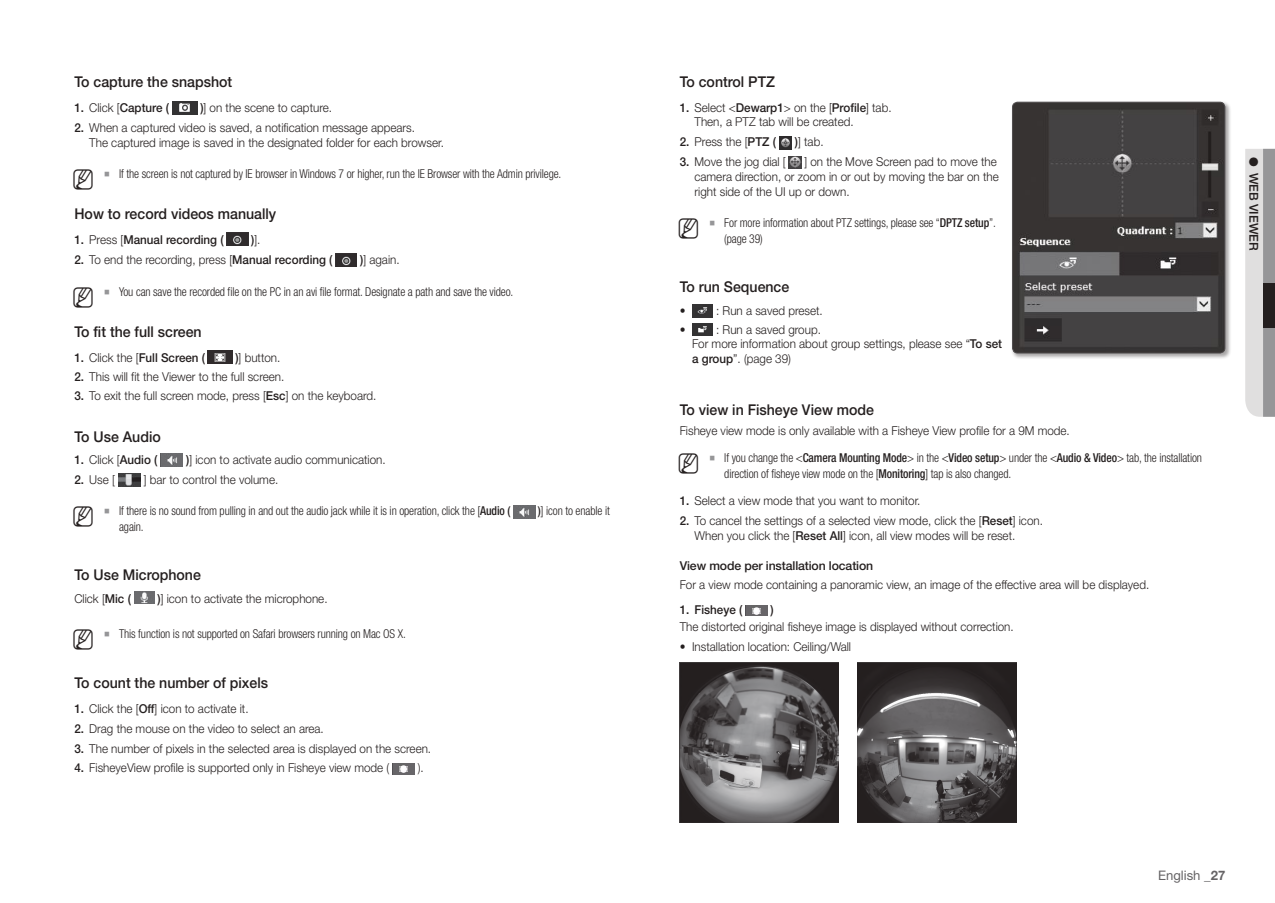
<style>
.page{position:relative;width:1275px;height:903px;background:#fff}
.page>*{position:absolute;margin:0;border:0;box-sizing:border-box;transform-origin:0 0}
.t1{font:500 14.88px "Helvetica Neue cp";color:#241f1f;scale:.95 1}
.t2{font:13.12px "Helvetica Neue cp";color:#656365}
.t3{font:300 12.25px/14.9px "Helvetica Neue cp";color:#241f1f;scale:.95 1}
.t4{font:300 condensed 12.25px/15.6px "Helvetica Neue cp";letter-spacing:-.01em;color:#241f1f;scale:.95 1}
.t5{font:500 12.25px "Helvetica Neue cp";color:#241f1f;scale:.95 1}
.t6{font:500 12.25px "Helvetica Neue cp";color:#241f1f}
.s1{font-weight:300}
.s2{font-weight:500}
.s3{font-family:"SIBD P1400";font-weight:400;font-stretch:normal;font-size:22.75px}
.s4{font-family:"SI Icon HR755";font-weight:400;font-stretch:normal;font-size:14px;color:#969698}
.s5{font-weight:700}
</style>
<div class="page">
<svg style="left:1245px;top:149px;width:30px;height:268px"></svg>
<div style="left:1263px;top:283px;width:12px;height:44px;background:#241f1f"></div>
<img style="left:172px;top:101px;width:25px;height:13px">
<img style="left:227px;top:233px;width:21px;height:13px">
<img style="left:336px;top:253px;width:21px;height:14px">
<img style="left:208px;top:350px;width:25px;height:14px">
<img style="left:161px;top:454px;width:22px;height:12px">
<img style="left:118px;top:474px;width:22px;height:12px">
<img style="left:513px;top:506px;width:22px;height:12px">
<img style="left:134px;top:591px;width:20px;height:13px">
<img style="left:393px;top:764px;width:21px;height:10px">
<svg style="left:779px;top:137px;width:13px;height:12px"></svg>
<svg style="left:789px;top:156px;width:12px;height:13px"></svg>
<img style="left:692px;top:305px;width:21px;height:12px">
<img style="left:692px;top:323px;width:21px;height:13px">
<img style="left:746px;top:605px;width:21px;height:11px">
<div style="left:1011px;top:101px;width:220px;height:258px;background:#241f1f;opacity:.4"></div>
<img style="left:1012px;top:102px;width:213px;height:251px">
<div style="left:1012px;top:102px;width:213px;height:251px;border:1px solid #4e4b4c;border-radius:5px"></div>
<img style="left:680px;top:663px;width:159px;height:159px">
<img style="left:857px;top:663px;width:159px;height:159px">
<p class="t1" style="left:74px;top:73px;width:168px">To capture the snapshot</p>
<p class="t5" style="left:74px;top:101px;width:101px">1. <span class="s1">Click [</span>Capture (</p>
<p class="t3" style="left:200px;top:101px;width:140px"><span class="s2">)</span>] on the scene to capture.</p>
<p class="t3" style="left:89px;top:121px;width:375px;text-indent:-15px"><span class="s2">2.</span> When a captured video is saved, a notification message appears.<br>The captured image is saved in the designated folder for each browser.</p>
<p class="t4" style="left:72px;top:166px;width:517px"><span class="s3">M</span> <span class="s4">`</span> If the screen is not captured by IE browser in Windows 7 or higher, run the IE Browser with the Admin privilege.</p>
<p class="t1" style="left:74px;top:205px;width:214px">How to record videos manually</p>
<p class="t5" style="left:74px;top:232px;width:159px">1. <span class="s1">Press [</span>Manual recording (</p>
<p class="t3" style="left:251px;top:232px;width:11px"><span class="s2">)</span>].</p>
<p class="t3" style="left:74px;top:253px;width:273px"><span class="s2">2.</span> To end the recording, press [<span class="s2">Manual recording (</span></p>
<p class="t3" style="left:360px;top:253px;width:43px"><span class="s2">)</span>] again.</p>
<p class="t4" style="left:72px;top:284px;width:466px"><span class="s3">M</span> <span class="s4">`</span> You can save the recorded file on the PC in an avi file format. Designate a path and save the video.</p>
<p class="t1" style="left:74px;top:323px;width:135px">To fit the full screen</p>
<p class="t5" style="left:74px;top:350px;width:139px">1. <span class="s1">Click the [</span>Full Screen (</p>
<p class="t3" style="left:235px;top:350px;width:49px"><span class="s2">)</span>] button.</p>
<p class="t3" style="left:74px;top:369px;width:223px"><span class="s2">2.</span> This will fit the Viewer to the full screen.</p>
<p class="t3" style="left:74px;top:389px;width:319px"><span class="s2">3.</span> To exit the full screen mode, press [<span class="s2">Esc</span>] on the keyboard.</p>
<p class="t1" style="left:74px;top:428px;width:92px">To Use Audio</p>
<p class="t5" style="left:74px;top:453px;width:89px">1. <span class="s1">Click [</span>Audio (</p>
<p class="t3" style="left:186px;top:452px;width:211px"><span class="s2">)</span>] icon to activate audio communication.</p>
<p class="t3" style="left:74px;top:472px;width:44px"><span class="s2">2.</span> Use [</p>
<p class="t3" style="left:144px;top:472px;width:143px">] bar to control the volume.</p>
<p class="t4" style="left:72px;top:503px;width:463px"><span class="s3">M</span> <span class="s4">`</span> If there is no sound from pulling in and out the audio jack while it is in operation, click the [<span class="s2">Audio (</span></p>
<p class="t4" style="left:538px;top:503px;width:77px"><span class="s2">)</span>] icon to enable it</p>
<p class="t4" style="left:119px;top:519px;width:27px">again.</p>
<p class="t1" style="left:74px;top:566px;width:135px">To Use Microphone</p>
<p class="t3" style="left:74px;top:591px;width:61px">Click [<span class="s2">Mic (</span></p>
<p class="t3" style="left:157px;top:591px;width:181px"><span class="s2">)</span>] icon to activate the microphone.</p>
<p class="t4" style="left:72px;top:626px;width:353px"><span class="s3">M</span> <span class="s4">`</span> This function is not supported on Safari browsers running on Mac OS X.</p>
<p class="t1" style="left:74px;top:675px;width:205px">To count the number of pixels</p>
<p class="t3" style="left:74px;top:701px;width:185px"><span class="s2">1.</span> Click the [<span class="s2">Off</span>] icon to activate it.</p>
<p class="t3" style="left:74px;top:721px;width:264px"><span class="s2">2.</span> Drag the mouse on the video to select an area.</p>
<p class="t3" style="left:74px;top:741px;width:377px"><span class="s2">3.</span> The number of pixels in the selected area is displayed on the screen.</p>
<p class="t3" style="left:74px;top:761px;width:333px"><span class="s2">4.</span> FisheyeView profile is supported only in Fisheye view mode (</p>
<p class="t3" style="left:418px;top:761px;width:8px">).</p>
<p class="t1" style="left:680px;top:73px;width:102px">To control PTZ</p>
<p class="t3" style="left:694px;top:100px;width:209px;text-indent:-15px"><span class="s2">1.</span> Select &lt;<span class="s2">Dewarp1</span>&gt; on the [<span class="s2">Profile</span>] tab.<br>Then, a PTZ tab will be created.</p>
<p class="t3" style="left:680px;top:135px;width:103px"><span class="s2">2.</span> Press the [<span class="s2">PTZ (</span></p>
<p class="t3" style="left:795px;top:135px;width:32px"><span class="s2">)</span>] tab.</p>
<p class="t3" style="left:680px;top:154px;width:113px"><span class="s2">3.</span> Move the jog dial [</p>
<p class="t3" style="left:694px;top:154px;width:322px;text-indent:110px">] on the Move Screen pad to move the camera direction, or zoom in or out by moving the bar on the right side of the UI up or down.</p>
<p class="t4" style="left:724px;top:215px;width:287px;text-indent:-47px"><span class="s3">M</span> <span class="s4">`</span> For more information about PTZ settings, please see “<span class="s2">DPTZ setup</span>”. (page 39)</p>
<p class="t1" style="left:680px;top:278px;width:117px">To run Sequence</p>
<p class="t5" style="left:680px;top:304px;width:8px">•</p>
<p class="t3" style="left:716px;top:303px;width:114px">: Run a saved preset.</p>
<p class="t5" style="left:680px;top:322px;width:8px">•</p>
<p class="t3" style="left:692px;top:322px;width:328px;text-indent:24px">: Run a saved group.<br>For more information about group settings, please see “<span class="s2">To set a group</span>”. (page 39)</p>
<p class="t1" style="left:680px;top:401px;width:206px">To view in Fisheye View mode</p>
<p class="t3" style="left:680px;top:423px;width:412px">Fisheye view mode is only available with a Fisheye View profile for a 9M mode.</p>
<p class="t4" style="left:724px;top:450px;width:504px;text-indent:-47px"><span class="s3">M</span> <span class="s4">`</span> If you change the &lt;<span class="s2">Camera Mounting Mode</span>&gt; in the &lt;<span class="s2">Video setup</span>&gt; under the &lt;<span class="s2">Audio &amp; Video</span>&gt; tab, the installation direction of fisheye view mode on the [<span class="s2">Monitoring</span>] tap is also changed.</p>
<p class="t3" style="left:680px;top:493px;width:255px"><span class="s2">1.</span> Select a view mode that you want to monitor.</p>
<p class="t3" style="left:694px;top:513px;width:368px;text-indent:-15px"><span class="s2">2.</span> To cancel the settings of a selected view mode, click the [<span class="s2">Reset</span>] icon.<br>When you click the [<span class="s2">Reset All</span>] icon, all view modes will be reset.</p>
<p class="t6" style="left:680px;top:558px;width:195px">View mode per installation location</p>
<p class="t3" style="left:680px;top:577px;width:496px">For a view mode containing a panoramic view, an image of the effective area will be displayed.</p>
<p class="t5" style="left:680px;top:602px;width:68px">1. Fisheye (</p>
<p class="t5" style="left:770px;top:602px;width:5px">)</p>
<p class="t3" style="left:680px;top:620px;width:353px">The distorted original fisheye image is displayed without correction.</p>
<p class="t3" style="left:680px;top:639px;width:182px"><span class="s2">•</span> Installation location: Ceiling/Wall</p>
<p class="t6" style="left:1261px;top:157px;width:95px;rotate:90deg">● web viewer</p>
<p class="t2" style="left:1158px;top:867px;width:69px">English _<span class="s5">27</span></p>
</div>
